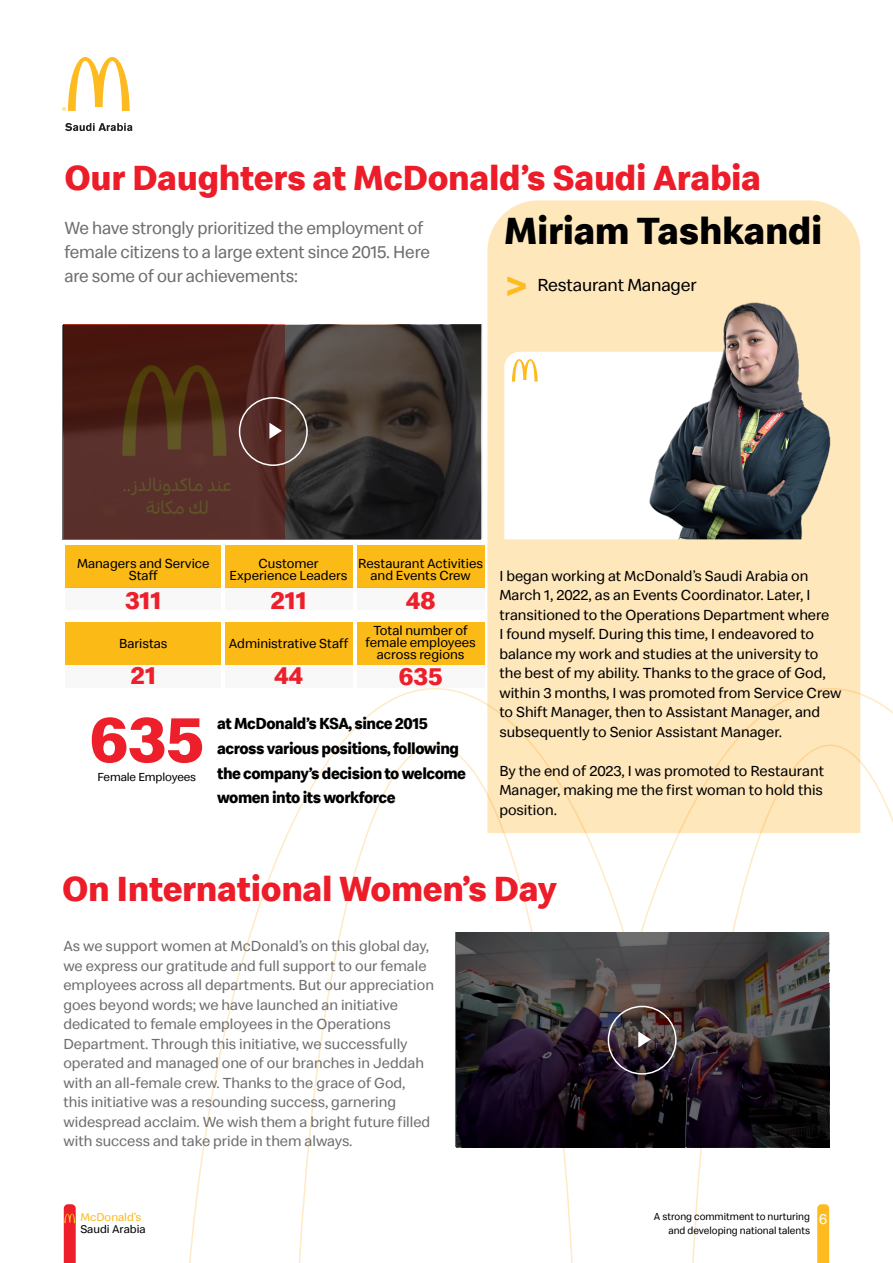
<style>
.page{position:relative;width:893px;height:1263px;background:#fff}
.page>*{position:absolute;margin:0;border:0;box-sizing:border-box;transform-origin:0 0}
.t1{font:700 66.75px "Speedee Arabic";color:#ec1f2b}
.t2{font:700 42px "Speedee Arabic";color:#fdbb20}
.t3{font:700 39px "Speedee Arabic";letter-spacing:-.01em;color:#000}
.t4{font:700 36px "Speedee Arabic";letter-spacing:-.01em;color:#ed1c29}
.t5{font:700 25.5px "Speedee Arabic";color:#ec1f2b}
.t6{font:18px/24px "Speedee Arabic";letter-spacing:-.01em;color:#6d6e71}
.t7{font:18px "Speedee Arabic";letter-spacing:-.01em;color:#000}
.t8{font:700 16.5px/24.6px "Speedee Arabic";letter-spacing:-.03em;color:#000}
.t9{font:15px/19.5px "Speedee Arabic";color:#6d6e71}
.t10{font:15px/19.5px "Speedee Arabic";color:#000}
.t11{font:15px "Speedee Arabic";color:#fff}
.t12{font:13.5px/12px "Speedee Arabic";color:#000;text-align:center}
.t13{font:12px "Speedee Arabic";letter-spacing:-.01em;color:#000}
.t14{font:11.55px "Speedee Arabic";color:#000}
.t15{font:11.55px "Speedee Arabic";color:#fdbb20}
.t16{font:10.5px/13.5px "Speedee Arabic";color:#000;text-align:right}
</style>
<div class="page">
<svg style="left:189px;top:689px;width:704px;height:574px"></svg>
<svg style="left:64px;top:1204px;width:12px;height:59px"></svg>
<svg style="left:817px;top:1204px;width:12px;height:59px"></svg>
<svg style="left:62px;top:57px;width:68px;height:54px"></svg>
<svg style="left:65px;top:123px;width:67px;height:8px"></svg>
<div style="left:487px;top:200px;width:373px;height:633px;background:#ffe7bc"></div>
<svg style="left:504px;top:352px;width:106px;height:187px"></svg>
<svg style="left:512px;top:359px;width:26px;height:23px"></svg>
<img style="left:610px;top:267px;width:251px;height:272px">
<svg style="left:455px;top:932px;width:374px;height:215px;background:#2f292e"></svg>
<div style="left:608px;top:1006px;width:69px;height:69px;border:2px solid #fff;border-radius:50%"></div>
<svg style="left:638px;top:1031px;width:13px;height:16px"></svg>
<div style="left:357px;top:545px;width:127px;height:42px;background:#fcba17"></div>
<div style="left:357px;top:587px;width:127px;height:23px;background:#f8f8f8"></div>
<div style="left:225px;top:545px;width:127px;height:42px;background:#fcba17"></div>
<div style="left:225px;top:587px;width:127px;height:23px;background:#f8f8f8"></div>
<div style="left:357px;top:622px;width:127px;height:43px;background:#fcba17"></div>
<div style="left:357px;top:665px;width:127px;height:23px;background:#f8f8f8"></div>
<div style="left:225px;top:622px;width:127px;height:43px;background:#fcba17"></div>
<div style="left:225px;top:665px;width:127px;height:23px;background:#f8f8f8"></div>
<div style="left:65px;top:545px;width:155px;height:42px;background:#fcba17"></div>
<div style="left:65px;top:587px;width:155px;height:23px;background:#f8f8f8"></div>
<div style="left:65px;top:622px;width:155px;height:43px;background:#fcba17"></div>
<div style="left:65px;top:665px;width:155px;height:23px;background:#f8f8f8"></div>
<svg style="left:62px;top:325px;width:419px;height:214px;background:#452d27"></svg>
<div style="left:239px;top:397px;width:69px;height:69px;border:2px solid #fff;border-radius:50%"></div>
<svg style="left:269px;top:423px;width:13px;height:16px"></svg>
<h3 class="t4" style="left:64px;top:157px;width:698px">Our Daughters at McDonald s’ Saudi Arabia</h3>
<p class="t6" style="left:64px;top:216px;width:367px">We have strongly prioritized the employment of female citizens to a large extent since 2015. Here are some of our achievements:</p>
<h3 class="t3" style="left:504px;top:208px;width:320px">Miriam Tashkandi</h3>
<p class="t7" style="left:537px;top:274px;width:161px">Restaurant Manager</p>
<h2 class="t2" style="left:504px;top:261px;width:26px">&gt;</h2>
<p class="t12" style="left:77px;top:557px;width:134px">Managers and Service</p>
<h3 class="t5" style="left:125px;top:585px;width:38px">311</h3>
<p class="t12" style="left:119px;top:637px;width:50px">Baristas</p>
<h3 class="t5" style="left:131px;top:660px;width:27px">21</h3>
<p class="t12" style="left:129px;top:569px;width:31px">Staff</p>
<p class="t12" style="left:230px;top:557px;width:119px">Customer<br>Experience Leaders</p>
<h3 class="t5" style="left:270px;top:585px;width:38px">211</h3>
<p class="t12" style="left:229px;top:637px;width:121px">Administrative Staff</p>
<h3 class="t5" style="left:274px;top:660px;width:31px">44</h3>
<p class="t12" style="left:358px;top:557px;width:126px">Restaurant Activities and Events Crew</p>
<h3 class="t5" style="left:406px;top:585px;width:31px">48</h3>
<p class="t12" style="left:366px;top:624px;width:112px">Total number of female employees across regions</p>
<h3 class="t5" style="left:399px;top:661px;width:45px">635</h3>
<h1 class="t1" style="left:90px;top:700px;width:116px">635</h1>
<p class="t13" style="left:97px;top:769px;width:100px">Female Employees</p>
<p class="t8" style="left:217px;top:711px;width:250px">at McDonald s’ KSA, since 2015 across various positions, following the company s’ decision to welcome women into its workforce</p>
<p class="t10" style="left:499px;top:566px;width:344px">I began working at McDonalds’ Saudi Arabia on March 1, 2022, as an Events Coordinator. Later I, transitioned to the Operations Department where<br>I found myself. During this time I, endeavored to balance my work and studies at the university to the best of my ability. Thanks to the grace of God, within 3 months I, was promoted from Service Crew to Shift Manager, then to Assistant Manager, and subsequently to Senior Assistant Manager.</p>
<p class="t10" style="left:499px;top:761px;width:326px;text-align:justify">By the end of 2023, I was promoted to Restaurant Manager, making me the first woman to hold this position.</p>
<h3 class="t4" style="left:62px;top:868px;width:496px">On International Womens’ Day</h3>
<p class="t9" style="left:63px;top:936px;width:372px">As we support women at McDonalds’ on this global day, we express our gratitude and full support to our female employees across all departments. But our appreciation goes beyond words; we have launched an initiative dedicated to female employees in the Operations Department. Through this initiative, we successfully operated and managed one of our branches in Jeddah with an all-female crew. Thanks to the grace of God, this initiative was a resounding success, garnering widespread acclaim. We wish them a bright future filled with success and take pride in them always.</p>
<p class="t15" style="left:80px;top:1210px;width:62px">McDonalds’</p>
<p class="t14" style="left:80px;top:1222px;width:67px">Saudi Arabia</p>
<p class="t16" style="left:654px;top:1210px;width:158px">A strong commitment to nurturing and developing national talents</p>
<p class="t11" style="left:819px;top:1210px;width:10px">6</p>
</div>
